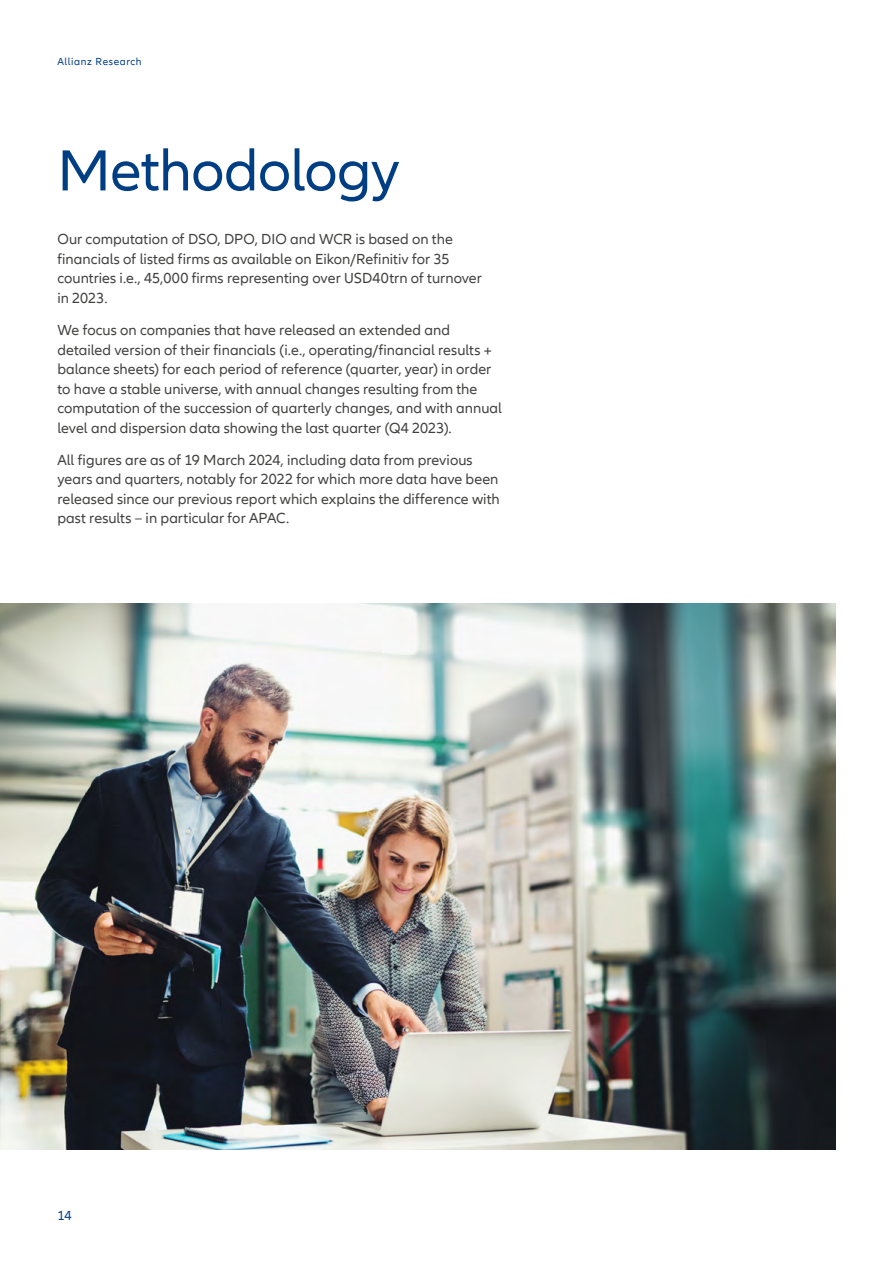
<style>
.page{position:relative;width:893px;height:1263px;background:#fff}
.page>*{position:absolute;margin:0;border:0;box-sizing:border-box;transform-origin:0 0}
.t1{font:60px "Allianz Neo";letter-spacing:-.01em;color:#003e84}
.t2{font:15px/19.5px "Allianz Neo";letter-spacing:.005em;color:#414140}
.t3{font:13.5px "Allianz Neo";color:#003e84}
.t4{font:10.5px "Allianz Neo";letter-spacing:.06em;color:#003e84}
</style>
<div class="page">
<img style="left:0;top:603px;width:836px;height:546px">
<p class="t4" style="left:57px;top:56px;width:86px">Allianz Research</p>
<h1 class="t1" style="left:57px;top:136px;width:344px">Methodology</h1>
<p class="t2" style="left:57px;top:230px;width:426px">Our computation of DSO, DPO, DIO and WCR is based on the financials of listed firms as available on Eikon/Refinitiv for 35 countries i.e., 45,000 firms representing over USD40trn of turnover in 2023.</p>
<p class="t2" style="left:57px;top:321px;width:446px">We focus on companies that have released an extended and detailed version of their financials (i.e., operating/financial results + balance sheets) for each period of reference (quarter, year) in order to have a stable universe, with annual changes resulting from the computation of the succession of quarterly changes, and with annual level and dispersion data showing the last quarter (Q4 2023).</p>
<p class="t2" style="left:57px;top:451px;width:444px">All figures are as of 19 March 2024, including data from previous years and quarters, notably for 2022 for which more data have been released since our previous report which explains the difference with past results – in particular for APAC.</p>
<p class="t3" style="left:57px;top:1208px;width:16px">14</p>
</div>
